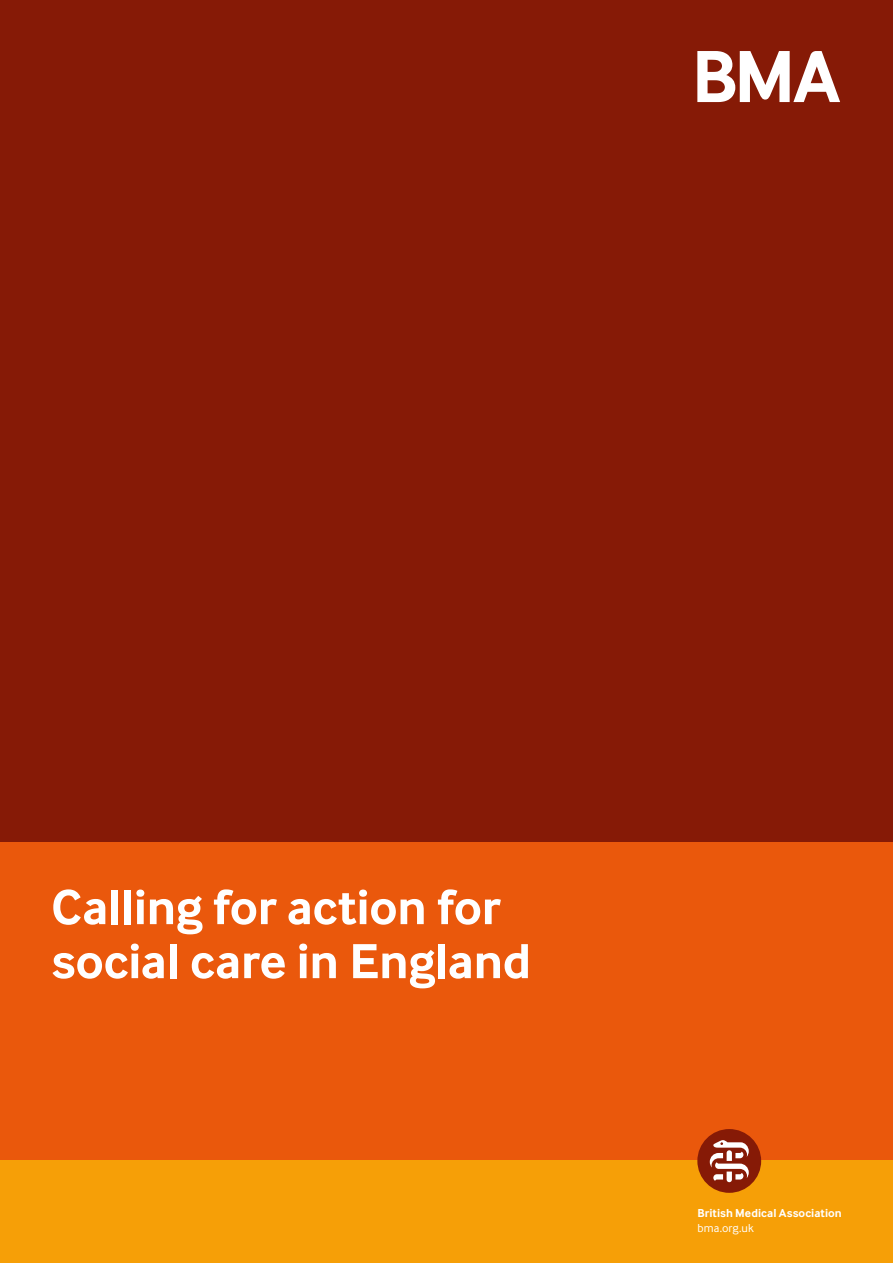
<style>
.page{position:relative;width:893px;height:1263px;background:#861a06}
.page>*{position:absolute;margin:0;border:0;box-sizing:border-box;transform-origin:0 0}
.t1{font:700 51px/54px "Inter Face";letter-spacing:-.01em;color:#fff}
.t2{font:700 12px "Inter Face";letter-spacing:.01em;color:#fff}
.t3{font:12px "Inter Face";letter-spacing:.01em;color:#fff}
</style>
<div class="page">
<div style="left:0;top:842px;width:893px;height:319px;background:#ea580c"></div>
<div style="left:0;top:1161px;width:893px;height:102px;background:#f69f07"></div>
<div style="left:697px;top:1129px;width:64px;height:64px;background:#861a06;border-radius:50%"></div>
<svg style="left:710px;top:1140px;width:39px;height:42px"></svg>
<svg style="left:697px;top:51px;width:143px;height:51px"></svg>
<p class="t1" style="left:51px;top:880px;width:482px">Calling for action for social care in England</p>
<p class="t2" style="left:697px;top:1206px;width:146px">British Medical Association</p>
<p class="t3" style="left:697px;top:1221px;width:58px">bma.org.uk</p>
</div>
